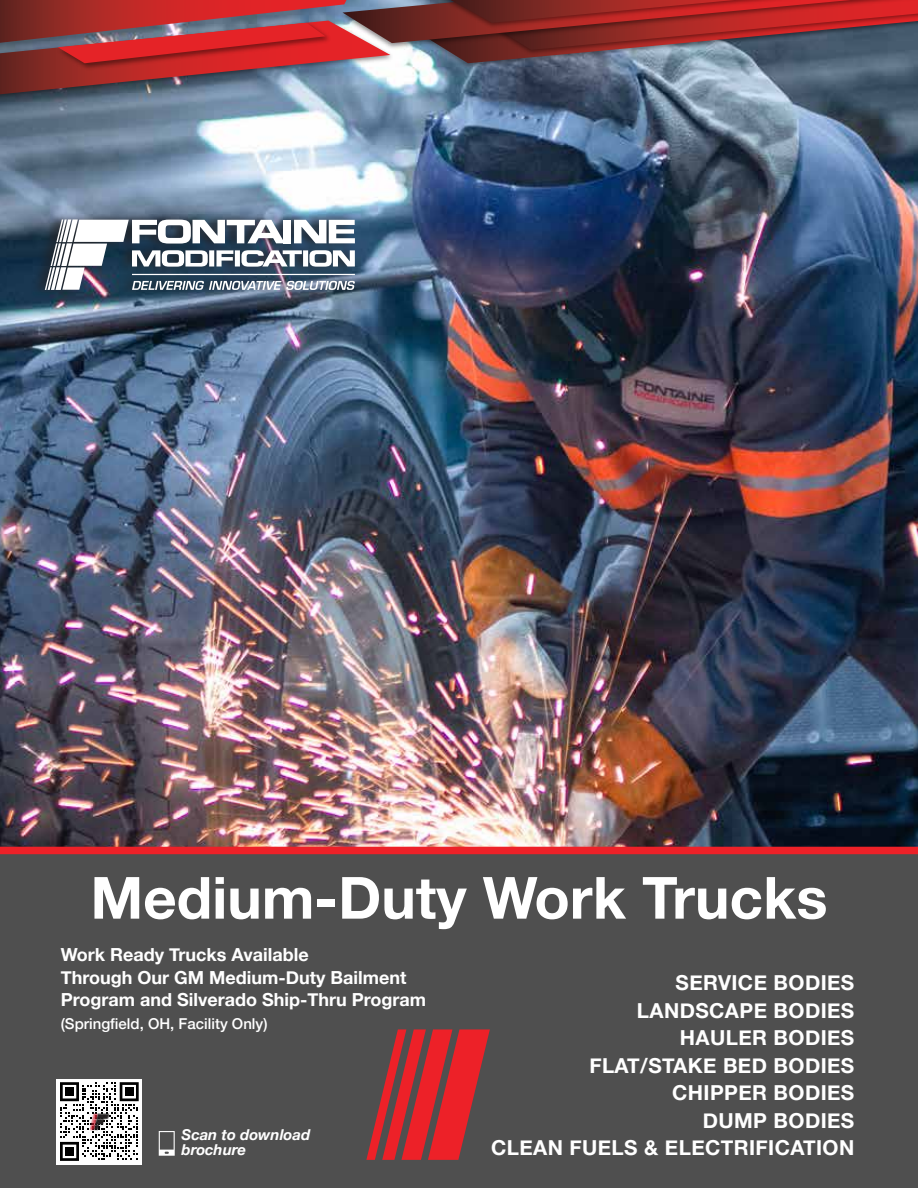
<style>
.page{position:relative;width:918px;height:1188px;background:#fff}
.page>*{position:absolute;margin:0;border:0;box-sizing:border-box;transform-origin:0 0}
.t1{font:700 58.2px "Helvetica Neue";color:#fff}
.t2{font:700 20.7px/27.5px "Helvetica Neue";letter-spacing:.02em;color:#fff;text-align:right}
.t3{font:700 18px/22.5px "Helvetica Neue";color:#fff}
.t4{font:500 15px "Helvetica Neue";color:#fff}
.t5{font:italic 700 15px/15px "Helvetica Neue";color:#fff}
</style>
<div class="page">
<img style="left:0;top:94px;width:918px;height:753px">
<img style="left:0;top:94px;width:397px;height:12px">
<svg style="left:0;top:0;width:918px;height:94px;background:#8a4f57"></svg>
<div style="left:0;top:850px;width:918px;height:338px;background:#4f4f4f"></div>
<div style="left:0;top:847px;width:918px;height:7px;background:#ed2128"></div>
<svg style="left:366px;top:1029px;width:124px;height:131px"></svg>
<div style="left:31px;top:212px;width:325px;height:86px;background:#231f20;opacity:.75"></div>
<svg style="left:45px;top:219px;width:310px;height:71px"></svg>
<svg style="left:159px;top:1131px;width:16px;height:25px"></svg>
<div style="left:57px;top:1079px;width:85px;height:85px;background:#fff"></div>
<svg style="left:60px;top:1082px;width:79px;height:79px"></svg>
<div style="left:65px;top:1088px;width:9px;height:8px;background:#000"></div>
<div style="left:125px;top:1088px;width:8px;height:8px;background:#000"></div>
<div style="left:65px;top:1147px;width:9px;height:8px;background:#000"></div>
<img style="left:88px;top:1111px;width:22px;height:22px">
<h1 class="t1" style="left:90px;top:852px;width:739px">Medium-Duty Work Trucks</h1>
<p class="t3" style="left:61px;top:944px;width:367px">Work Ready Trucks Available<br>Through Our GM Medium-Duty Bailment<br>Program and Silverado Ship-Thru Program</p>
<p class="t4" style="left:61px;top:1012px;width:208px">(Springfield, OH, Facility Only)</p>
<p class="t2" style="left:491px;top:970px;width:365px">SERVICE BODIES<br>LANDSCAPE BODIES<br>HAULER BODIES<br>FLAT/STAKE BED BODIES<br>CHIPPER BODIES<br>DUMP BODIES<br>CLEAN FUELS &amp; ELECTRIFICATION</p>
<p class="t5" style="left:182px;top:1128px;width:130px">Scan to download brochure</p>
</div>
